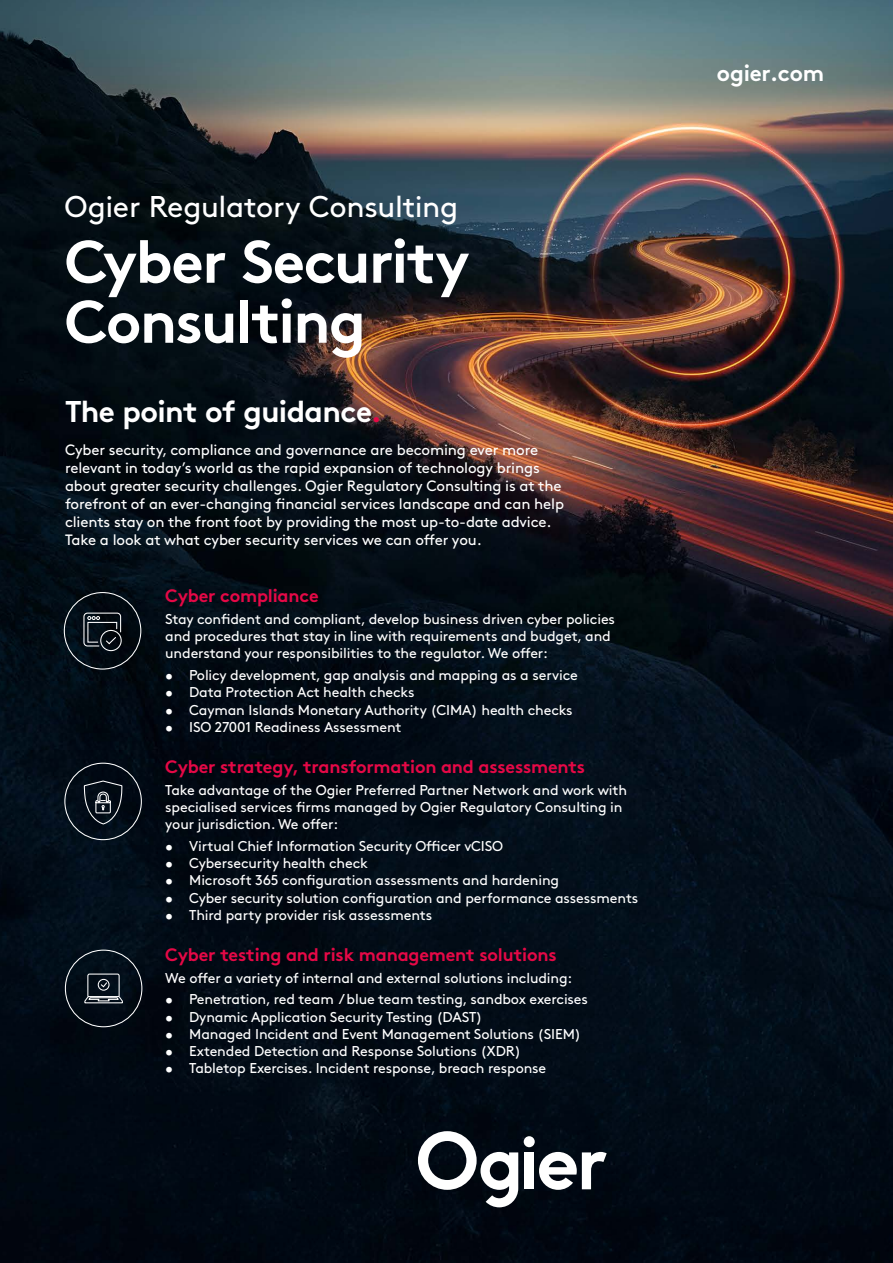
<style>
.page{position:relative;width:893px;height:1263px;background:#fff}
.page>*{position:absolute;margin:0;border:0;box-sizing:border-box;transform-origin:0 0}
.t1{font:700 60px/60px "Brown Std";letter-spacing:-.03em;color:#fff}
.t2{font:30px "Brown Std";letter-spacing:-.01em;color:#fff}
.t3{font:700 30px "Brown Std";letter-spacing:-.02em;color:#fff}
.t4{font:700 22.5px "Brown Std";letter-spacing:-.01em;color:#fff}
.t5{font:700 18px "Brown Std";letter-spacing:-.01em;color:#e50846}
.t6{font:15px/18px "Brown Std";letter-spacing:-.01em;color:#fff}
.t7{font:14.25px/17.2px "Brown Std";letter-spacing:-.01em;color:#fff}
.s1{color:#e50846}
</style>
<div class="page">
<img style="left:0;top:0;width:893px;height:1263px">
<div style="left:64px;top:592px;width:77px;height:77px;border:1px solid #fff;border-radius:50%"></div>
<div style="left:525px;top:1152px;width:9px;height:37px;background:#fff"></div>
<div style="left:524px;top:1136px;width:11px;height:11px;background:#fff;border-radius:50%"></div>
<svg style="left:418px;top:1131px;width:100px;height:76px"></svg>
<svg style="left:539px;top:1152px;width:68px;height:38px"></svg>
<svg style="left:83px;top:612px;width:39px;height:40px;background:#2f363c"></svg>
<div style="left:64px;top:763px;width:78px;height:77px;border:1px solid #fff;border-radius:50%"></div>
<svg style="left:83px;top:780px;width:40px;height:45px;background:#262e37"></svg>
<div style="left:65px;top:950px;width:77px;height:77px;border:1px solid #fff;border-radius:50%"></div>
<svg style="left:83px;top:973px;width:40px;height:31px"></svg>
<h2 class="t2" style="left:65px;top:189px;width:395px">Ogier Regulatory Consulting</h2>
<h1 class="t1" style="left:65px;top:231px;width:406px">Cyber Security<br>Consulting</h1>
<h2 class="t3" style="left:65px;top:393px;width:318px">The point of guidance<span class="s1">.</span></h2>
<p class="t6" style="left:65px;top:441px;width:501px">Cyber security, compliance and governance are becoming ever more relevant in today’s world as the rapid expansion of technology brings about greater security challenges. Ogier Regulatory Consulting is at the forefront of an ever-changing financial services landscape and can help clients stay on the front foot by providing the most up-to-date advice.<br>Take a look at what cyber security services we can offer you.</p>
<p class="t5" style="left:165px;top:585px;width:155px">Cyber compliance</p>
<p class="t7" style="left:165px;top:610px;width:451px">Stay confident and compliant, develop business driven cyber policies and procedures that stay in line with requirements and budget, and understand your responsibilities to the regulator. We offer:</p>
<p class="t7" style="left:165px;top:666px;width:414px">• Policy development, gap analysis and mapping as a service</p>
<p class="t7" style="left:165px;top:684px;width:251px">• Data Protection Act health checks</p>
<p class="t7" style="left:165px;top:701px;width:409px">• Cayman Islands Monetary Authority (CIMA) health checks</p>
<p class="t7" style="left:165px;top:718px;width:238px">• ISO 27001 Readiness Assessment</p>
<p class="t5" style="left:165px;top:756px;width:421px">Cyber strategy, transformation and assessments</p>
<p class="t7" style="left:165px;top:781px;width:463px">Take advantage of the Ogier Preferred Partner Network and work with specialised services firms managed by Ogier Regulatory Consulting in your jurisdiction. We offer:</p>
<p class="t7" style="left:165px;top:837px;width:339px">• Virtual Chief Information Security Officer vCISO</p>
<p class="t7" style="left:165px;top:854px;width:204px">• Cybersecurity health check</p>
<p class="t7" style="left:165px;top:872px;width:395px">• Microsoft 365 configuration assessments and hardening</p>
<p class="t7" style="left:165px;top:889px;width:475px">• Cyber security solution configuration and performance assessments</p>
<p class="t7" style="left:165px;top:906px;width:269px">• Third party provider risk assessments</p>
<p class="t5" style="left:165px;top:944px;width:393px">Cyber testing and risk management solutions</p>
<p class="t7" style="left:165px;top:969px;width:409px">We offer a variety of internal and external solutions including:</p>
<p class="t7" style="left:165px;top:991px;width:424px">• Penetration, red team / blue team testing, sandbox exercises</p>
<p class="t7" style="left:165px;top:1008px;width:319px">• Dynamic Application Security Testing (DAST)</p>
<p class="t7" style="left:165px;top:1025px;width:417px">• Managed Incident and Event Management Solutions (SIEM)</p>
<p class="t7" style="left:165px;top:1042px;width:357px">• Extended Detection and Response Solutions (XDR)</p>
<p class="t7" style="left:165px;top:1060px;width:383px">• Tabletop Exercises. Incident response, breach response</p>
<h3 class="t4" style="left:717px;top:59px;width:109px">ogier.com</h3>
</div>
